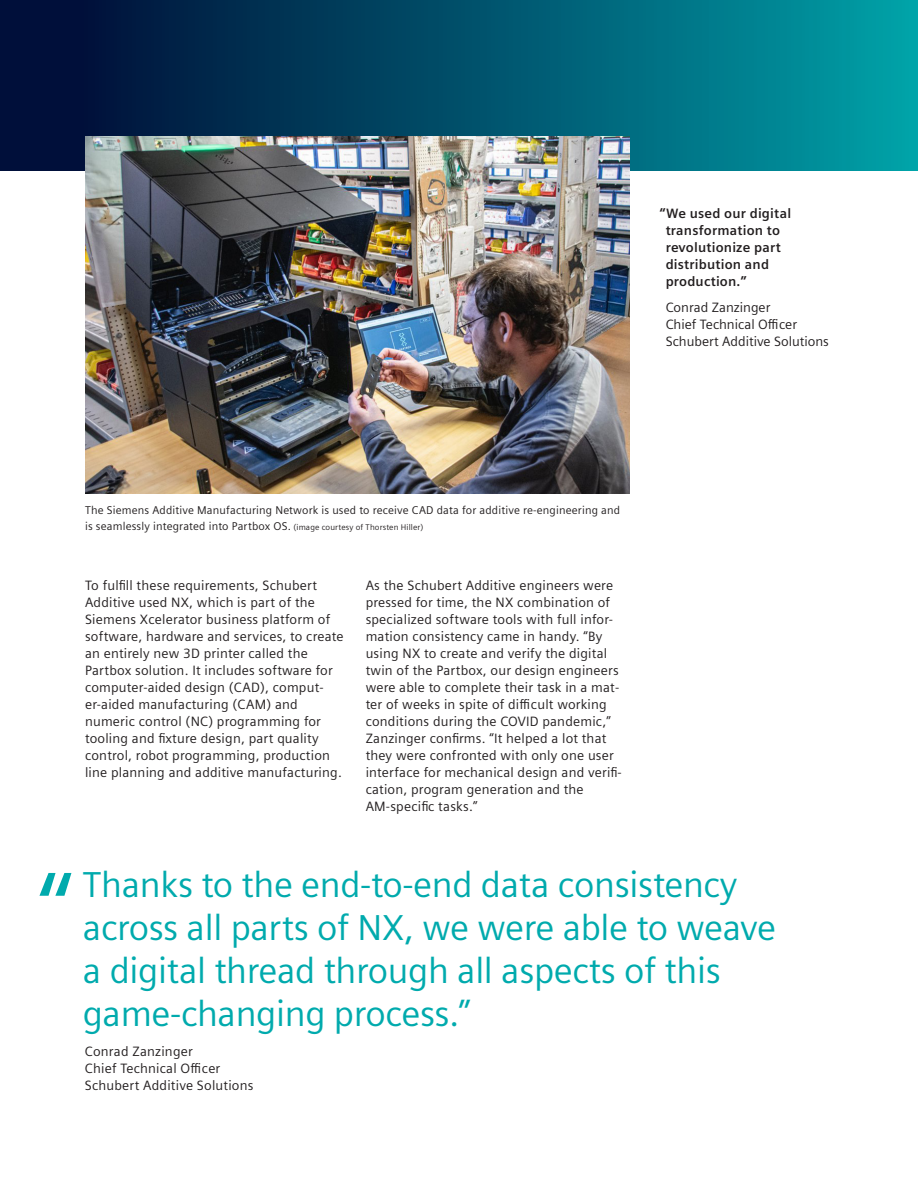
<style>
.page{position:relative;width:918px;height:1188px;background:#fff}
.page>*{position:absolute;margin:0;border:0;box-sizing:border-box;transform-origin:0 0}
.Large_Quote_Siemens_Petrol{font:36px/43.2px "Siemens Sans";letter-spacing:-.01em;color:#00aaad}
.Body_Text{font:13.5px/17px "Siemens Sans";letter-spacing:.015em;color:#231f20}
.Quotes{font:700 13.5px/17px "Siemens Sans";letter-spacing:.015em;color:#231f20}
.Large_Quote_Credit{font:13.5px/17px "Siemens Sans";letter-spacing:.015em;color:#231f20}
.Quotes_credit{font:13.5px/17px "Siemens Sans";color:#231f20}
.Caption_7_5pt_3_75mm{font:11.25px/15.9px "Siemens Sans";letter-spacing:.015em;color:#231f20}
.s1{font-size:8.25px}
</style>
<div class="page">
<div style="left:0;top:0;width:918px;height:170px;background:linear-gradient(to right,#000430,#009fa6)"></div>
<svg style="left:39px;top:873px;width:32px;height:23px"></svg>
<img style="left:85px;top:136px;width:544px;height:357px">
<p class="Quotes" style="left:666px;top:204px;width:127px;text-indent:-6px">“We used our digital transformation to revolutionize part distribution and production.”</p>
<p class="Quotes_credit" style="left:666px;top:298px;width:165px">Conrad Zanzinger<br>Chief Technical Officer<br>Schubert Additive Solutions</p>
<p class="Caption_7_5pt_3_75mm" style="left:85px;top:501px;width:537px">The Siemens Additive Manufacturing Network is used to receive CAD data for additive re-engineering and is seamlessly integrated into Partbox OS. <span class="s1">(image courtesy of Thorsten Hiller)</span></p>
<p class="Body_Text" style="left:85px;top:576px;width:260px">To fulfill these requirements, Schubert Additive used NX, which is part of the Siemens Xcelerator business platform of software, hardware and services, to create an entirely new 3D printer called the Partbox solution. It includes software for computer-aided design (CAD), comput&shy;er-aided manufacturing (CAM) and numeric control (NC) programming for tooling and fixture design, part quality control, robot programming, production line planning and additive manufacturing.</p>
<p class="Body_Text" style="left:366px;top:576px;width:258px">As the Schubert Additive engineers were pressed for time, the NX combination of specialized software tools with full infor&shy;mation consistency came in handy. “By using NX to create and verify the digital twin of the Partbox, our design engineers were able to complete their task in a mat&shy;ter of weeks in spite of difficult working conditions during the COVID pandemic,” Zanzinger confirms. “It helped a lot that they were confronted with only one user interface for mechanical design and verifi&shy;cation, program generation and the AM-specific tasks.”</p>
<p class="Large_Quote_Siemens_Petrol" style="left:83px;top:860px;width:695px">Thanks to the end-to-end data consistency across all parts of NX, we were able to weave a digital thread through all aspects of this game-changing process.”</p>
<p class="Large_Quote_Credit" style="left:85px;top:1042px;width:170px">Conrad Zanzinger<br>Chief Technical Officer<br>Schubert Additive Solutions</p>
</div>
